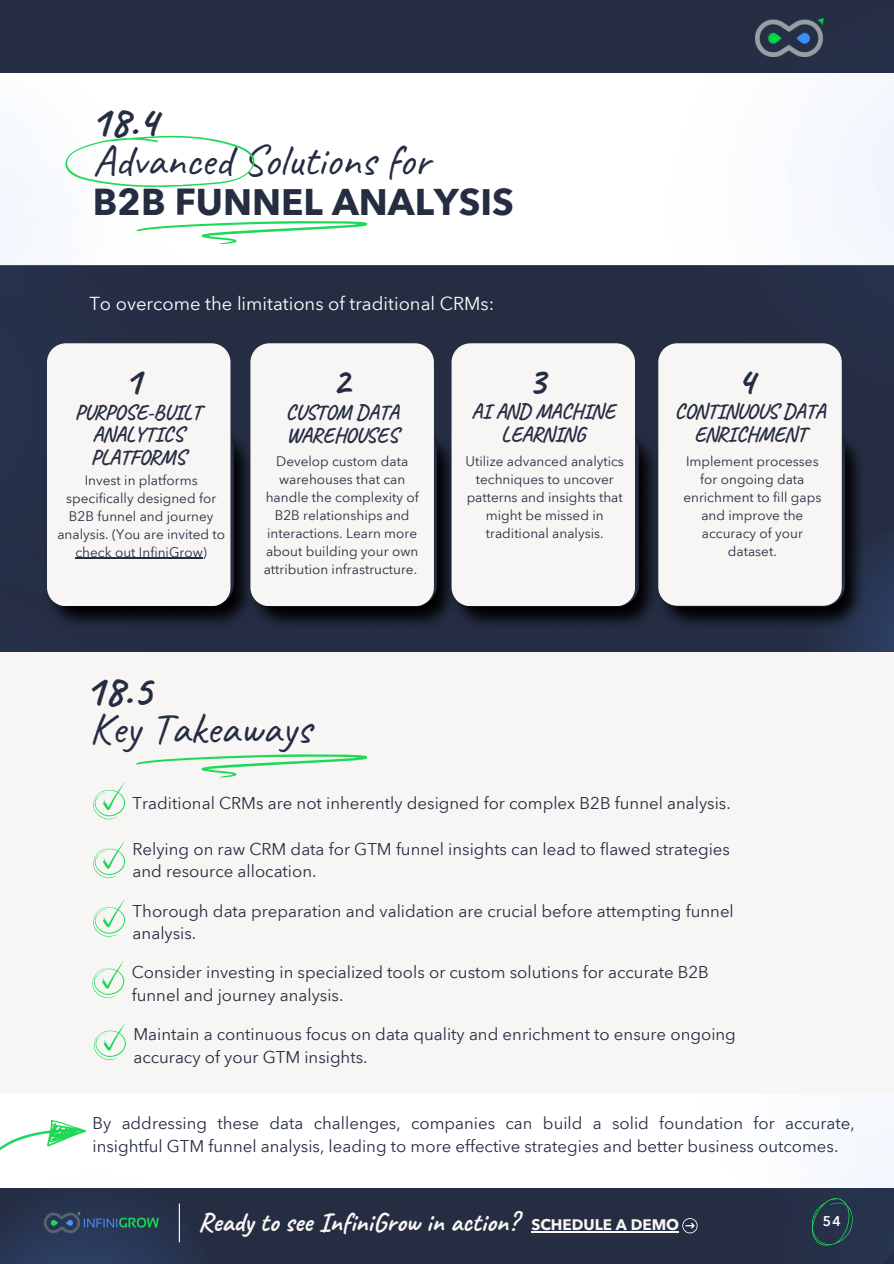
<style>
.page{position:relative;width:894px;height:1264px;background:#fff}
.page>*{position:absolute;margin:0;border:0;box-sizing:border-box;transform-origin:0 0}
.t1{font:43.8px "Caveat";color:#252d42}
.t2{font:43.65px "Caveat";color:#252d42}
.t3{font:700 43.65px "Caveat";color:#252d42}
.t4{font:700 39px "Caveat";color:#252d42}
.t5{font:700 36.75px "Avenir Next Arabic";color:#252d42}
.t6{font:700 26.85px "Caveat";color:#faf6f3}
.t7{font:700 20.7px/22.5px "Caveat";color:#252d42;text-align:center}
.t8{font:18.45px "Avenir Next Arabic";color:#fff}
.t9{font:16.8px/22.4px "Avenir Next Arabic";color:#252d42}
.t10{font:700 15.15px "Avenir Next Arabic";color:#faf6f3}
.t11{font:600 13.8px "Avenir Next Arabic";color:#fff}
.t12{font:13.5px/18px "Avenir Next Arabic";color:#252d42;text-align:center}
</style>
<div class="page">
<div style="left:0;top:0;width:893px;height:1263px;background:#252d42"></div>
<div style="left:0;top:73px;width:893px;height:1114px;background:#f8f6f5"></div>
<div style="left:269px;top:265px;width:499px;height:387px;background:#252d42"></div>
<svg style="left:0;top:135px;width:269px;height:208px;fill:#252e45"></svg>
<svg style="left:647px;top:18px;width:246px;height:483px"></svg>
<img style="left:755px;top:18px;width:67px;height:38px">
<svg style="left:0;top:1187px;width:272px;height:76px"></svg>
<svg style="left:649px;top:1127px;width:244px;height:136px"></svg>
<svg style="left:811px;top:1197px;width:42px;height:48px"></svg>
<img style="left:42px;top:1207px;width:118px;height:30px">
<hr style="left:179px;top:1203px;width:1px;height:39px;background:#fff">
<div style="left:0;top:343px;width:270px;height:309px;background:#262f47"></div>
<svg style="left:768px;top:501px;width:125px;height:151px;background:#27334e"></svg>
<svg style="left:0;top:135px;width:160px;height:192px"></svg>
<svg style="left:769px;top:37px;width:124px;height:325px"></svg>
<img style="left:43px;top:430px;width:207px;height:198px">
<svg style="left:47px;top:343px;width:183px;height:263px"></svg>
<img style="left:247px;top:431px;width:201px;height:198px">
<svg style="left:250px;top:343px;width:184px;height:263px"></svg>
<img style="left:448px;top:431px;width:207px;height:198px">
<svg style="left:451px;top:343px;width:184px;height:263px"></svg>
<img style="left:655px;top:431px;width:211px;height:198px">
<svg style="left:658px;top:343px;width:183px;height:262px"></svg>
<svg style="left:136px;top:221px;width:231px;height:23px"></svg>
<svg style="left:65px;top:136px;width:190px;height:51px"></svg>
<svg style="left:136px;top:754px;width:231px;height:23px"></svg>
<svg style="left:93px;top:782px;width:33px;height:37px"></svg>
<svg style="left:93px;top:841px;width:33px;height:37px"></svg>
<svg style="left:93px;top:899px;width:33px;height:38px"></svg>
<svg style="left:92px;top:961px;width:33px;height:37px"></svg>
<svg style="left:94px;top:1023px;width:32px;height:37px"></svg>
<svg style="left:0;top:1120px;width:87px;height:77px"></svg>
<hr style="left:75px;top:558px;width:128px;height:1px;background:#252d42">
<svg style="left:682px;top:1217px;width:15px;height:16px"></svg>
<hr style="left:531px;top:1231px;width:148px;height:1px;background:#faf6f3">
<p class="t3" style="left:90px;top:94px;width:69px">18.4</p>
<p class="t2" style="left:93px;top:133px;width:338px">Advanced Solutions for</p>
<p class="t5" style="left:93px;top:180px;width:422px">B2B FUNNEL ANALYSIS</p>
<p class="t8" style="left:89px;top:293px;width:406px">To overcome the limitations of traditional CRMs:</p>
<h2 class="t4" style="left:124px;top:356px;width:19px">1</h2>
<h6 class="t4" style="left:332px;top:356px;width:19px">2</h6>
<p class="t4" style="left:527px;top:356px;width:19px">3</p>
<p class="t7" style="left:75px;top:401px;width:128px">PURPOSE-BUILT<br>ANALYTICS<br>PLATFORMS</p>
<h5 class="t12" style="left:57px;top:471px;width:169px">Invest in platforms specifically designed for<br>B2B funnel and journey analysis. (You are invited to check out InfiniGrow)</h5>
<h3 class="t7" style="left:285px;top:401px;width:115px;text-align:left">CUSTOM DATA<br>WAREHOUSES</h3>
<p class="t12" style="left:264px;top:452px;width:156px">Develop custom data warehouses that can handle the complexity of<br>B2B relationships and interactions. Learn more about building your own attribution infrastructure.</p>
<p class="t3" style="left:84px;top:662px;width:68px">18.5</p>
<p class="t1" style="left:89px;top:701px;width:223px">Key Takeaways</p>
<p class="t7" style="left:471px;top:400px;width:145px">AI AND MACHINE<br>LEARNING</p>
<h5 class="t12" style="left:465px;top:452px;width:160px">Utilize advanced analytics techniques to uncover patterns and insights that might be missed in traditional analysis.</h5>
<p class="t4" style="left:736px;top:356px;width:19px">4</p>
<p class="t7" style="left:674px;top:400px;width:152px">CONTINUOUS DATA<br>ENRICHMENT</p>
<h5 class="t12" style="left:683px;top:452px;width:139px">Implement processes for ongoing data enrichment to fill gaps and improve the accuracy of your dataset.</h5>
<p class="t9" style="left:133px;top:791px;width:599px">Traditional CRMs are not inherently designed for complex B2B funnel analysis.</p>
<p class="t9" style="left:132px;top:838px;width:598px">Relying on raw CRM data for GTM funnel insights can lead to flawed strategies and resource allocation.</p>
<p class="t9" style="left:133px;top:900px;width:602px">Thorough data preparation and validation are crucial before attempting funnel analysis.</p>
<h1 class="t9" style="left:132px;top:961px;width:578px">Consider investing in specialized tools or custom solutions for accurate B2B funnel and journey analysis.</h1>
<h2 class="t9" style="left:133px;top:1023px;width:603px">Maintain a continuous focus on data quality and enrichment to ensure ongoing accuracy of your GTM insights.</h2>
<p class="t9" style="left:92px;top:1112px;width:763px">By addressing these data challenges, companies can build a solid foundation for accurate, insightful GTM funnel analysis, leading to more effective strategies and better business outcomes.</p>
<p class="t6" style="left:199px;top:1204px;width:320px">Ready to see InfiniGrow in action?</p>
<p class="t10" style="left:531px;top:1215px;width:149px">SCHEDULE A DEMO</p>
<p class="t11" style="left:822px;top:1212px;width:20px">54</p>
</div>
